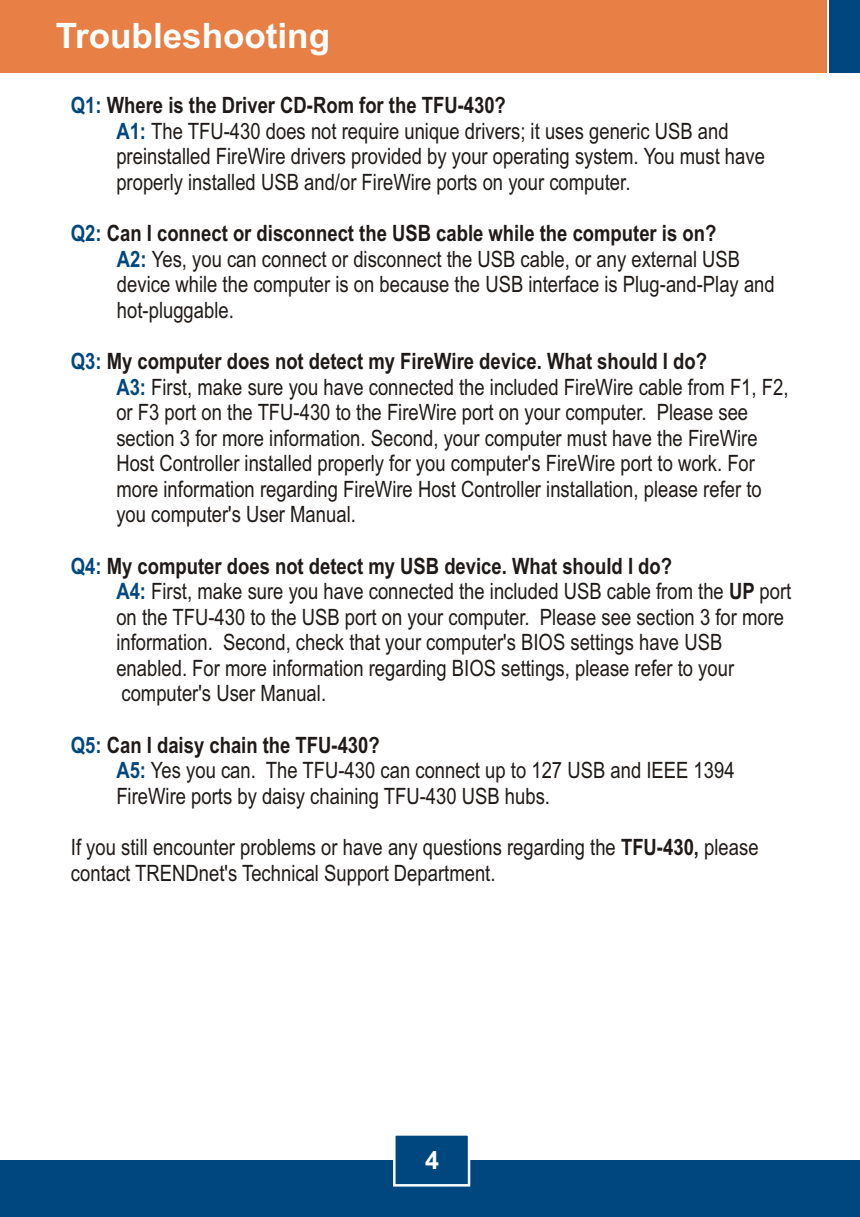
<style>
.page{position:relative;width:860px;height:1217px;background:#fff}
.page>*{position:absolute;margin:0;border:0;box-sizing:border-box;transform-origin:0 0}
.t1{font:700 35px "Arial";color:#fff}
.t2{font:700 25px "Arial";color:#fff}
.t3{font:22.5px/25.5px "Arial Narrow";color:#1f1a17}
.s1{font-weight:700;color:#004780}
.s2{font-weight:700}
</style>
<div class="page">
<div style="left:0;top:1159px;width:859px;height:57px;background:#004780"></div>
<div style="left:0;top:0;width:826px;height:72px;background:#e88045"></div>
<div style="left:829px;top:0;width:30px;height:72px;background:#004780"></div>
<svg style="left:392px;top:1135px;width:79px;height:52px"></svg>
<h1 class="t1" style="left:56px;top:22px;width:276px">Troubleshooting</h1>
<p class="t3" style="left:116px;top:94px;width:613px;text-indent:-45px"><span class="s1">Q1:</span> <span class="s2">Where is the Driver CD-Rom for the TFU-430?<br></span><span class="s1">A1:</span> The TFU-430 does not require unique drivers; it uses generic USB and</p>
<p class="t3" style="left:116px;top:146px;width:650px">preinstalled FireWire drivers provided by your operating system. You must have properly installed USB and/or FireWire ports on your computer.</p>
<p class="t3" style="left:117px;top:222px;width:624px;text-indent:-46px"><span class="s1">Q2:</span> <span class="s2">Can I connect or disconnect the USB cable while the computer is on?<br></span><span class="s1">A2:</span> Yes, you can connect or disconnect the USB cable, or any external USB</p>
<p class="t3" style="left:117px;top:274px;width:659px">device while the computer is on because the USB interface is Plug-and-Play and hot-pluggable.</p>
<p class="t3" style="left:116px;top:350px;width:673px;text-indent:-45px"><span class="s1">Q3:</span> <span class="s2">My computer does not detect my FireWire device. What should I do?<br></span><span class="s1">A3:</span> First, make sure you have connected the included FireWire cable from F1, F2,</p>
<p class="t3" style="left:116px;top:402px;width:646px">or F3 port on the TFU-430 to the FireWire port on your computer. Please see section 3 for more information. Second, your computer must have the FireWire Host Controller installed properly for you computer's FireWire port to work. For more information regarding FireWire Host Controller installation, please refer to you computer's User Manual.</p>
<p class="t3" style="left:116px;top:554px;width:676px;text-indent:-45px"><span class="s1">Q4:</span> <span class="s2">My computer does not detect my USB device. What should I do?<br></span><span class="s1">A4:</span> First, make sure you have connected the included USB cable from the <span class="s2">UP</span> port</p>
<p class="t3" style="left:116px;top:606px;width:669px">on the TFU-430 to the USB port on your computer. Please see section 3 for more information. Second, check that your computer's BIOS settings have USB enabled. For more information regarding BIOS settings, please refer to your computer's User Manual.</p>
<p class="t3" style="left:116px;top:733px;width:619px;text-indent:-45px"><span class="s1">Q5:</span> <span class="s2">Can I daisy chain the TFU-430?<br></span><span class="s1">A5:</span> Yes you can. The TFU-430 can connect up to 127 USB and IEEE 1394</p>
<p class="t3" style="left:116px;top:785px;width:435px">FireWire ports by daisy chaining TFU-430 USB hubs.</p>
<p class="t3" style="left:71px;top:836px;width:689px">If you still encounter problems or have any questions regarding the <span class="s2">TFU-430,</span> please contact TRENDnet's Technical Support Department.</p>
<p class="t2" style="left:425px;top:1150px;width:15px">4</p>
</div>
